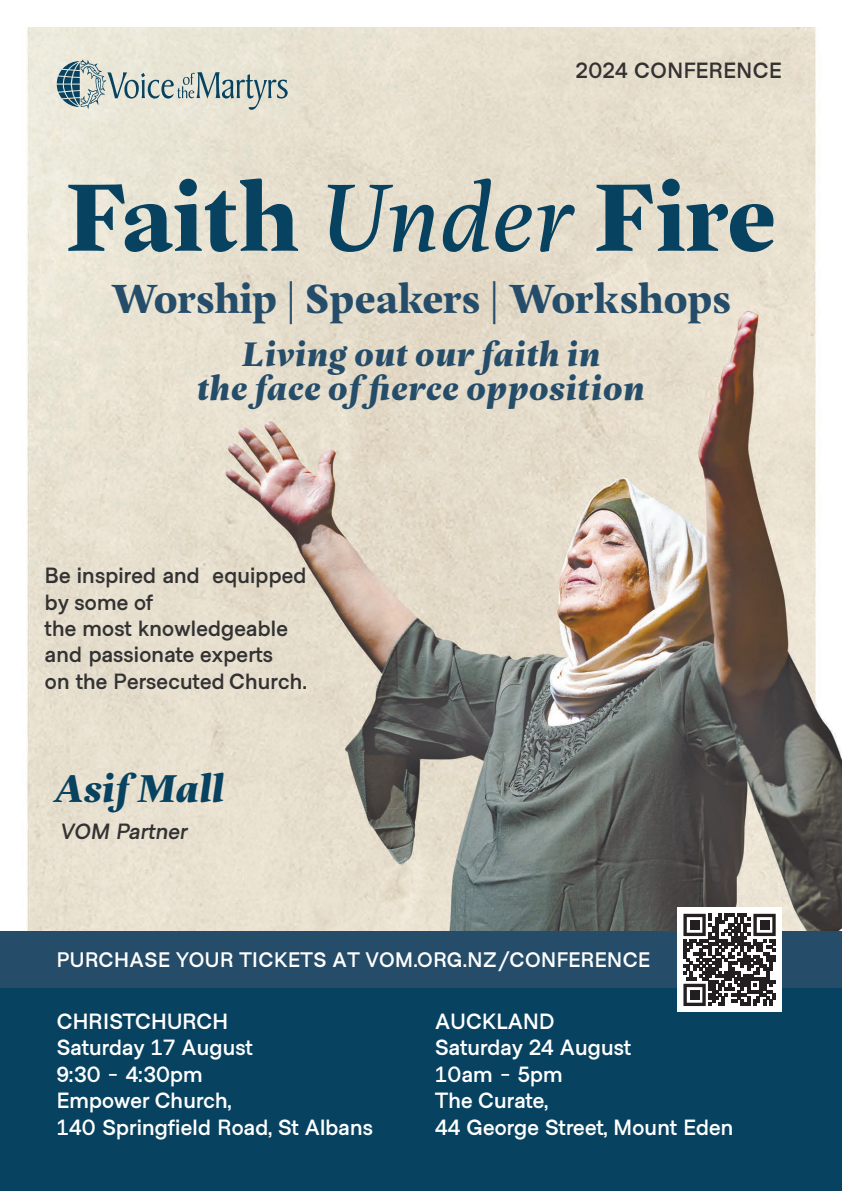
<style>
.page{position:relative;width:842px;height:1191px;background:#fff}
.page>*{position:absolute;margin:0;border:0;box-sizing:border-box;transform-origin:0 0}
.t1{font:700 101px "Tara";color:#074260}
.t2{font:700 43px "Tara";color:#254d6a}
.t3{font:italic 700 41px "Tara";color:#074260}
.t4{font:italic 700 36px/34px "Tara";letter-spacing:.01em;color:#254d6a;text-align:center}
.t5{font:700 22px/26.4px "Metro Sans";letter-spacing:.01em;color:#fff}
.t6{font:700 22px/26.4px "Metro Sans";letter-spacing:.01em;color:#333233}
.t7{font:italic 700 22px "Metro Sans";letter-spacing:.01em;color:#333233}
.t8{font:700 21px "Metro Sans";letter-spacing:.025em;color:#fff}
.s1{font-weight:400;font-style:italic}
</style>
<div class="page">
<img style="left:27px;top:27px;width:815px;height:904px">
<div style="left:0;top:941px;width:842px;height:250px;background:#074260"></div>
<svg style="left:57px;top:60px;width:231px;height:50px;background:#c0c8c0"></svg>
<div style="left:0;top:931px;width:842px;height:57px;background:#254d6a"></div>
<div style="left:677px;top:907px;width:105px;height:105px;background:#fff"></div>
<svg style="left:683px;top:913px;width:93px;height:93px"></svg>
<div style="left:690px;top:920px;width:9px;height:9px;background:#231f20"></div>
<div style="left:760px;top:920px;width:9px;height:9px;background:#231f20"></div>
<div style="left:690px;top:990px;width:9px;height:9px;background:#231f20"></div>
<p class="t6" style="left:576px;top:58px;width:207px">2024 CONFERENCE</p>
<h1 class="t1" style="left:65px;top:151px;width:714px">Faith <span class="s1">Under</span> Fire</h1>
<h2 class="t2" style="left:111px;top:270px;width:622px">Worship | Speakers | Workshops</h2>
<h3 class="t4" style="left:197px;top:336px;width:449px">Living out our faith in<br>the face of fierce opposition</h3>
<p class="t6" style="left:45px;top:563px;width:263px">Be inspired and equipped by some of<br>the most knowledgeable and passionate experts<br>on the Persecuted Church.</p>
<h3 class="t3" style="left:54px;top:761px;width:171px">Asif Mall</h3>
<p class="t7" style="left:61px;top:818px;width:128px">VOM Partner</p>
<p class="t8" style="left:57px;top:947px;width:595px">PURCHASE YOUR TICKETS AT VOM.ORG.NZ/CONFERENCE</p>
<p class="t5" style="left:57px;top:1009px;width:318px">CHRISTCHURCH<br>Saturday 17 August<br>9:30 - 4:30pm<br>Empower Church,<br>140 Springfield Road, St Albans</p>
<p class="t5" style="left:435px;top:1009px;width:300px">AUCKLAND<br>Saturday 24 August<br>10am - 5pm<br>The Curate,<br>44 George Street, Mount Eden</p>
</div>
